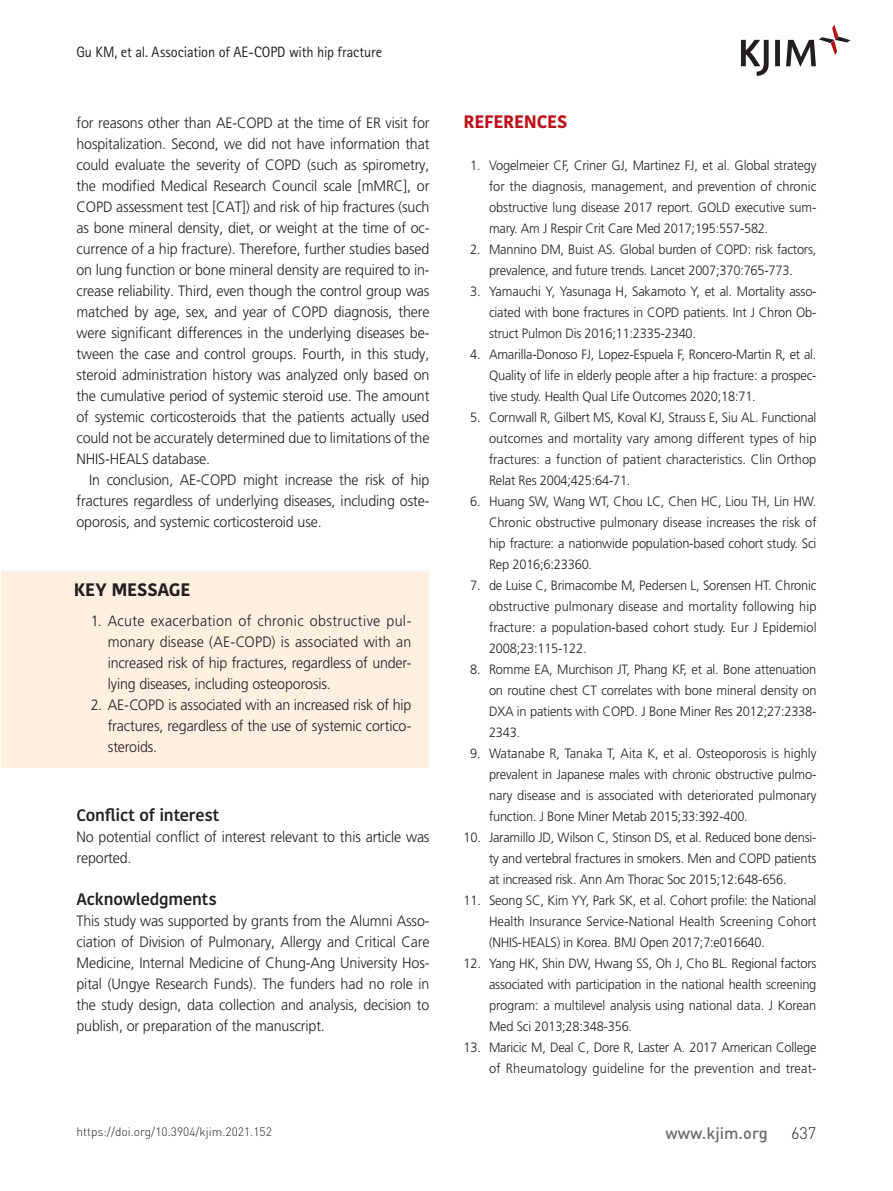
<style>
.page{position:relative;width:893px;height:1191px;background:#fff}
.page>*{position:absolute;margin:0;border:0;box-sizing:border-box;transform-origin:0 0}
.제목1{font:700 18px "Kohinoor Bangla";letter-spacing:-.015em;color:#bb1018}
.키메세지제목{font:700 18px "Kohinoor Bangla";letter-spacing:-.01em;color:#231f20}
.제목2{font:600 16.5px "Kohinoor Bangla";letter-spacing:-.01em;color:#231f20}
.t1{font:500 16.5px "DIN Pro";color:#6c6d70}
.t2{font:300 16.5px "DIN Pro";color:#231f20}
.들였쓰기_본문{font:300 15px/21px "Frutiger LT Std";letter-spacing:-.01em;color:#231f20;text-align:justify;scale:.95 1}
.본문첫단락{font:300 15px/21px "Frutiger LT Std";letter-spacing:-.01em;color:#222;text-align:justify;scale:.95 1}
.본문첫단락-2{font:300 15px/21px "Frutiger LT Std";letter-spacing:-.01em;color:#231f20;scale:.95 1}
.t3{font:15px "Rotis Sans Serif Std";letter-spacing:-.01em;color:#231f20;scale:.96 1}
.t4{font:300 13.5px/21px "Frutiger LT Std";letter-spacing:-.015em;color:#231f20;text-align:justify;scale:.95 1}
.t5{font:300 13.5px/21px "Frutiger LT Std";letter-spacing:.015em;color:#231f20;text-align:right;scale:.95 1}
.t6{font:300 12px "DIN Pro";color:#231f20}
.s1{color:#231f20}
</style>
<div class="page">
<svg style="left:741px;top:25px;width:109px;height:51px"></svg>
<div style="left:1px;top:571px;width:427px;height:197px;background:#feefe1"></div>
<p class="t3" style="left:77px;top:43px;width:320px">Gu KM, et al. Association of AE-COPD with hip fracture</p>
<p class="들였쓰기_본문" style="left:77px;top:112px;width:373px">for reasons other than AE-COPD at the time of ER visit for hospitalization. Second, we did not have information that could evaluate the severity of COPD (such as spirometry, the modified Medical Research Council scale [mMRC], or COPD assessment test [CAT]) and risk of hip fractures (such as bone mineral density, diet, or weight at the time of oc&shy;currence of a hip fracture). Therefore, further studies based on lung function or bone mineral density are required to in&shy;crease reliability. Third, even though the control group was matched by age, sex, and year of COPD diagnosis, there were significant differences in the underlying diseases be&shy;tween the case and control groups. Fourth, in this study, steroid administration history was analyzed only based on the cumulative period of systemic steroid use. The amount of systemic corticosteroids that the patients actually used could not be accurately determined due to limitations of the NHIS-HEALS database.</p>
<p class="들였쓰기_본문" style="left:77px;top:469px;width:373px;text-indent:13px">In conclusion, AE-COPD might increase the risk of hip fractures regardless of underlying diseases, including oste&shy;oporosis, and systemic corticosteroid use.</p>
<p class="키메세지제목" style="left:74px;top:573px;width:118px">KEY MESSAGE</p>
<p class="들였쓰기_본문" style="left:108px;top:611px;width:321px;text-indent:-17px">1. Acute exacerbation of chronic obstructive pul&shy;monary disease (AE-COPD) is associated with an increased risk of hip fractures, regardless of under&shy;lying diseases, including osteoporosis.</p>
<p class="들였쓰기_본문" style="left:108px;top:695px;width:321px;text-indent:-17px">2. AE-COPD is associated with an increased risk of hip fractures, regardless of the use of systemic cortico&shy;steroids.</p>
<p class="제목2" style="left:77px;top:801px;width:144px">Conflict of interest</p>
<p class="본문첫단락-2" style="left:77px;top:826px;width:373px">No potential conflict of interest relevant to this article was reported.</p>
<p class="제목2" style="left:77px;top:885px;width:142px">Acknowledgments</p>
<p class="본문첫단락" style="left:77px;top:910px;width:373px">This study was supported by grants from the Alumni Asso&shy;ciation of Division of Pulmonary, Allergy and Critical Care Medicine, Internal Medicine of Chung-Ang University Hos&shy;pital (Ungye Research Funds). The funders had no role in the study design, data collection and analysis, decision to publish, or preparation of the manuscript<span class="s1">.</span></p>
<p class="제목1" style="left:463px;top:105px;width:105px">REFERENCES</p>
<p class="t4" style="left:489px;top:155px;width:346px;text-indent:-19px">1. Vogelmeier CF, Criner GJ, Martinez FJ, et al. Global strategy for the diagnosis, management, and prevention of chronic obstructive lung disease 2017 report. GOLD executive sum&shy;mary. Am J Respir Crit Care Med 2017;195:557-582.</p>
<p class="t4" style="left:470px;top:239px;width:366px;text-align:center">2. Mannino DM, Buist AS. Global burden of COPD: risk factors, prevalence, and future trends. Lancet 2007;370:765-773.</p>
<p class="t4" style="left:489px;top:281px;width:346px;text-indent:-19px">3. Yamauchi Y, Yasunaga H, Sakamoto Y, et al. Mortality asso&shy;ciated with bone fractures in COPD patients. Int J Chron Ob&shy;struct Pulmon Dis 2016;11:2335-2340.</p>
<p class="t4" style="left:489px;top:344px;width:346px;text-indent:-19px">4. Amarilla-Donoso FJ, Lopez-Espuela F, Roncero-Martin R, et al.<br>Quality of life in elderly people after a hip fracture: a prospec&shy;tive study. Health Qual Life Outcomes 2020;18:71.</p>
<p class="t4" style="left:489px;top:407px;width:346px;text-indent:-19px">5. Cornwall R, Gilbert MS, Koval KJ, Strauss E, Siu AL. Functional outcomes and mortality vary among different types of hip fractures: a function of patient characteristics. Clin Orthop Relat Res 2004;425:64-71.</p>
<p class="t4" style="left:489px;top:491px;width:346px;text-indent:-19px">6. Huang SW, Wang WT, Chou LC, Chen HC, Liou TH, Lin HW.<br>Chronic obstructive pulmonary disease increases the risk of hip fracture: a nationwide population-based cohort study. Sci Rep 2016;6:23360.</p>
<p class="t4" style="left:489px;top:575px;width:346px;text-indent:-19px">7. de Luise C, Brimacombe M, Pedersen L, Sorensen HT. Chronic obstructive pulmonary disease and mortality following hip fracture: a population-based cohort study. Eur J Epidemiol 2008;23:115-122.</p>
<p class="t4" style="left:489px;top:659px;width:346px;text-indent:-19px">8. Romme EA, Murchison JT, Phang KF, et al. Bone attenuation on routine chest CT correlates with bone mineral density on DXA in patients with COPD. J Bone Miner Res 2012;27:2338- 2343.</p>
<p class="t4" style="left:489px;top:743px;width:346px;text-indent:-19px">9. Watanabe R, Tanaka T, Aita K, et al. Osteoporosis is highly prevalent in Japanese males with chronic obstructive pulmo&shy;nary disease and is associated with deteriorated pulmonary function. J Bone Miner Metab 2015;33:392-400.</p>
<p class="t4" style="left:489px;top:827px;width:346px;text-indent:-26px">10. Jaramillo JD, Wilson C, Stinson DS, et al. Reduced bone densi&shy;ty and vertebral fractures in smokers. Men and COPD patients at increased risk. Ann Am Thorac Soc 2015;12:648-656.</p>
<p class="t4" style="left:489px;top:890px;width:346px;text-indent:-26px">11. Seong SC, Kim YY, Park SK, et al. Cohort profile: the National Health Insurance Service-National Health Screening Cohort (NHIS-HEALS) in Korea. BMJ Open 2017;7:e016640.</p>
<p class="t4" style="left:489px;top:953px;width:346px;text-indent:-26px">12. Yang HK, Shin DW, Hwang SS, Oh J, Cho BL. Regional factors associated with participation in the national health screening program: a multilevel analysis using national data. J Korean Med Sci 2013;28:348-356.</p>
<p class="t5" style="left:463px;top:1037px;width:373px">13. Maricic M, Deal C, Dore R, Laster A. 2017 American College of Rheumatology guideline for the prevention and treat-</p>
<p class="t6" style="left:77px;top:1123px;width:197px">https://doi.org/10.3904/kjim.2021.152</p>
<p class="t1" style="left:666px;top:1121px;width:104px">www.kjim.org</p>
<p class="t2" style="left:791px;top:1121px;width:27px">637</p>
</div>
